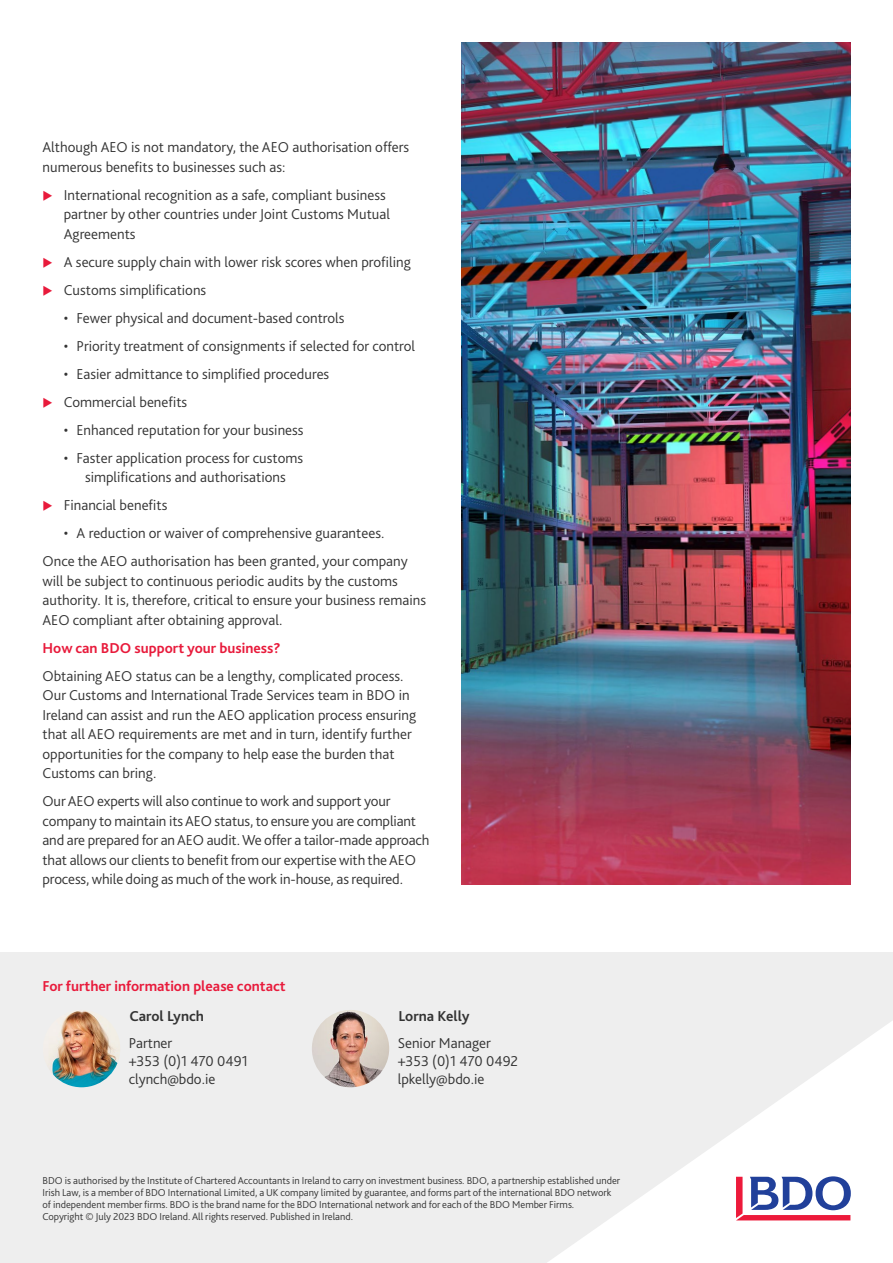
<style>
.page{position:relative;width:893px;height:1263px;background:#fff}
.page>*{position:absolute;margin:0;border:0;box-sizing:border-box;transform-origin:0 0}
.t1{font:300 15px/19.5px "Bliss Pro";color:#333}
.t2{font:700 15px "Bliss Pro";color:#e81a3b}
.t3{font:700 15px "Bliss Pro";color:#333}
.t4{font:300 10.5px/12px "Bliss Pro";color:#333}
</style>
<div class="page">
<div style="left:0;top:952px;width:893px;height:311px;background:#eee"></div>
<img style="left:43px;top:1010px;width:77px;height:77px;border-radius:39px">
<img style="left:312px;top:1010px;width:77px;height:77px;border-radius:39px">
<img style="left:461px;top:43px;width:389px;height:841px">
<svg style="left:547px;top:1021px;width:346px;height:242px"></svg>
<svg style="left:736px;top:1176px;width:115px;height:44px;background:#b29bbe"></svg>
<p class="t1" style="left:43px;top:137px;width:368px">Although AEO is not mandatory, the AEO authorisation offers numerous benefits to businesses such as:</p>
<p class="t1" style="left:64px;top:184px;width:328px">International recognition as a safe, compliant business partner by other countries under Joint Customs Mutual<br>Agreements</p>
<p class="t1" style="left:64px;top:247px;width:349px;line-height:28px">A secure supply chain with lower risk scores when profiling<br>Customs simplifications</p>
<p class="t1" style="left:64px;top:307px;width:282px">• Fewer physical and document-based controls</p>
<p class="t1" style="left:64px;top:336px;width:353px">• Priority treatment of consignments if selected for control</p>
<p class="t1" style="left:64px;top:359px;width:267px;line-height:28px">• Easier admittance to simplified procedures<br>Commercial benefits</p>
<p class="t1" style="left:64px;top:420px;width:241px">• Enhanced reputation for your business</p>
<p class="t1" style="left:64px;top:448px;width:241px;text-align:center">• Faster application process for customs simplifications and authorisations</p>
<p class="t1" style="left:64px;top:495px;width:105px">Financial benefits</p>
<p class="t1" style="left:43px;top:519px;width:367px;line-height:28px;text-align:center">• A reduction or waiver of comprehensive guarantees.<br>Once the AEO authorisation has been granted, your company</p>
<p class="t1" style="left:43px;top:571px;width:385px">will be subject to continuous periodic audits by the customs authority. It is, therefore, critical to ensure your business remains<br>AEO compliant after obtaining approval.</p>
<p class="t2" style="left:43px;top:638px;width:240px">How can BDO support your business?</p>
<p class="t1" style="left:43px;top:666px;width:375px">Obtaining AEO status can be a lengthy, complicated process.<br>Our Customs and International Trade Services team in BDO in Ireland can assist and run the AEO application process ensuring that all AEO requirements are met and in turn, identify further opportunities for the company to help ease the burden that Customs can bring.</p>
<p class="t1" style="left:43px;top:791px;width:388px">Our AEO experts will also continue to work and support your company to maintain its AEO status, to ensure you are compliant and are prepared for an AEO audit. We offer a tailor-made approach that allows our clients to benefit from our expertise with the AEO process, while doing as much of the work in-house, as required.</p>
<p class="t2" style="left:43px;top:976px;width:245px">For further information please contact</p>
<p class="t3" style="left:130px;top:1007px;width:76px">Carol Lynch</p>
<p class="t1" style="left:129px;top:1033px;width:121px;line-height:18px">Partner<br>+353 (0)1 470 0491 clynch@bdo.ie</p>
<p class="t3" style="left:398px;top:1007px;width:73px">Lorna Kelly</p>
<p class="t1" style="left:398px;top:1033px;width:122px;line-height:18px">Senior Manager +353 (0)1 470 0492 lpkelly@bdo.ie</p>
<p class="t4" style="left:43px;top:1175px;width:579px">BDO is authorised by the Institute of Chartered Accountants in Ireland to carry on investment business. BDO, a partnership established under Irish Law, is a member of BDO International Limited, a UK company limited by guarantee, and forms part of the international BDO network of independent member firms. BDO is the brand name for the BDO International network and for each of the BDO Member Firms.<br>Copyright © July 2023 BDO Ireland. All rights reserved. Published in Ireland.</p>
</div>
